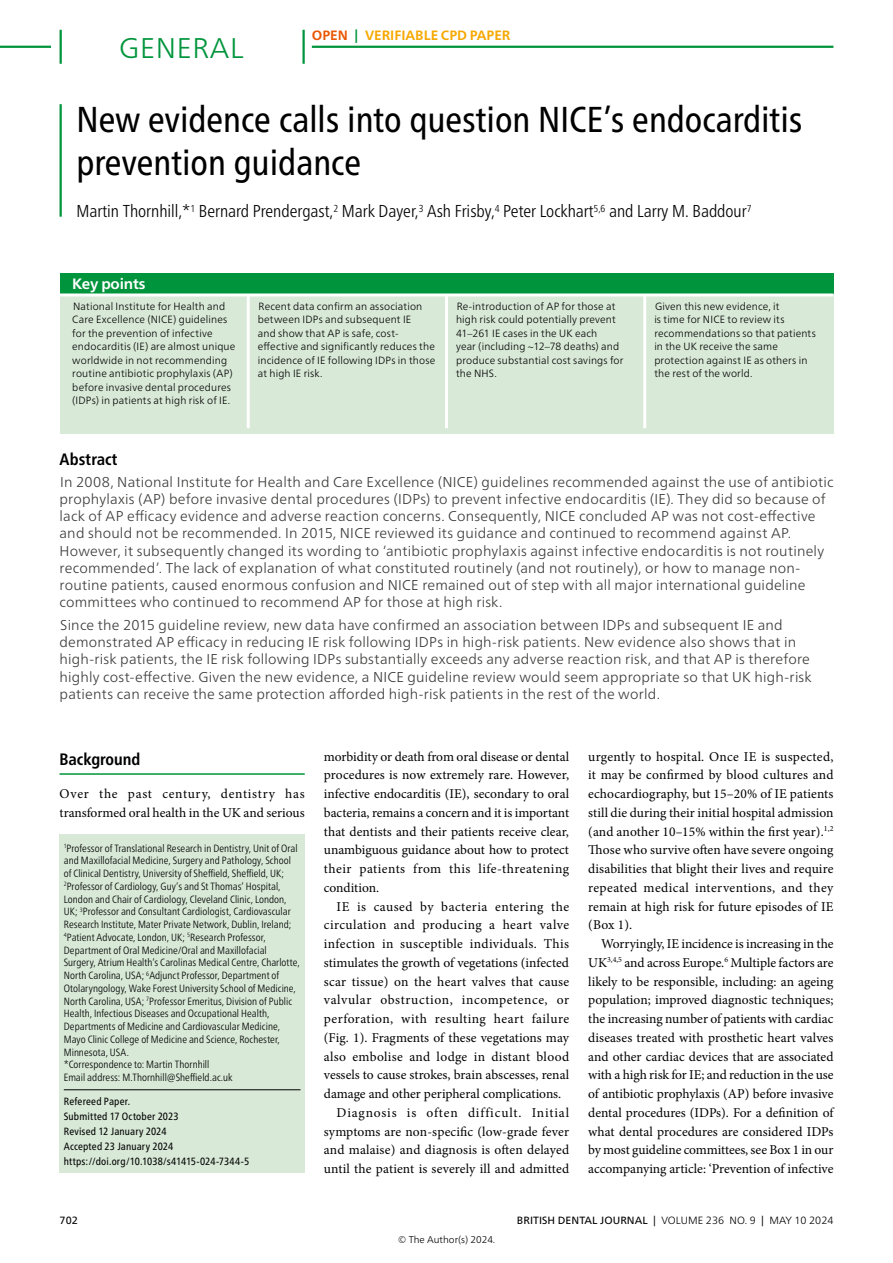
<style>
.page{position:relative;width:893px;height:1263px;background:#fff}
.page>*{position:absolute;margin:0;border:0;box-sizing:border-box;transform-origin:0 0}
.Title_3_Cnd_24pt{font:condensed 36px/43.2px "Frutiger Neue LT Pro";color:#000}
.t1{font:300 28.5px "Frutiger Neue LT Pro";letter-spacing:.025em;color:#00953c}
.Author_1{font:300 condensed 17.25px "Frutiger Neue LT Pro";color:#000}
.SectionHeading_1_MSS{font:700 condensed 16.5px "Frutiger Neue LT Pro";color:#000}
.Abstract_Heading_MSS{font:700 condensed 16.5px "Frutiger Neue LT Pro";letter-spacing:.01em;color:#000}
.Key_Points_Heading_x{font:700 15px "Frutiger Neue LT Pro";letter-spacing:-.01em;color:#fff}
.t2{font:300 14.25px/17.2px "Frutiger Neue LT Pro";letter-spacing:.015em;color:#3a3a39}
.Para_9pt_justified{font:13.5px/18.8px "Minion Pro";color:#000;text-align:justify}
.Para_9pt_justified_1st{font:13.5px/18.8px "Minion Pro";letter-spacing:.025em;color:#000;text-align:justify}
.Para_9pt_justified_1st-2{font:13.5px/18.8px "Minion Pro";letter-spacing:.005em;color:#000}
.NoXML_MSS_page_tag_top{font:700 13.5px "Frutiger Neue LT Pro";color:#f7a800}
.NoXML_Biography_MSS{font:300 condensed 10.5px/12.8px "Frutiger Neue LT Pro";letter-spacing:.005em;color:#000}
.t3{font:300 10.5px/13.5px "Frutiger Neue LT Pro";letter-spacing:.015em;color:#000}
.NoXML_article_details{font:condensed 10.5px "Frutiger Neue LT Pro";letter-spacing:.015em;color:#000}
.t4{font:10.5px "Frutiger Neue LT Pro";letter-spacing:.005em;color:#000}
.t5{font:300 9.75px "Frutiger Neue LT Pro";color:#000}
.s1{color:#ea5602}
.s2{color:#00953c}
.s3{font-weight:300}
</style>
<div class="page">
<hr style="left:60px;top:104px;width:2px;height:113px;background:#00953c">
<hr style="left:60px;top:773px;width:245px;height:2px;background:#00953c">
<div style="left:60px;top:835px;width:245px;height:338px;background:#d8e9d7"></div>
<hr style="left:64px;top:1089px;width:236px;height:1px;background:#000">
<div style="left:60px;top:273px;width:773px;height:160px;background:#d8e9d7"></div>
<div style="left:60px;top:273px;width:773px;height:20px;background:#00953c"></div>
<hr style="left:60px;top:293px;width:773px;height:3px;background:#fff">
<hr style="left:247px;top:295px;width:3px;height:133px;background:#fff">
<hr style="left:445px;top:295px;width:3px;height:133px;background:#fff">
<hr style="left:643px;top:295px;width:3px;height:133px;background:#fff">
<hr style="left:0;top:46px;width:51px;height:2px;background:#00953c">
<hr style="left:312px;top:46px;width:521px;height:2px;background:#00953c">
<hr style="left:60px;top:30px;width:2px;height:34px;background:#00953c">
<hr style="left:302px;top:30px;width:3px;height:34px;background:#00953c">
<h2 class="t1" style="left:119px;top:31px;width:126px">GENERAL</h2>
<p class="NoXML_MSS_page_tag_top" style="left:312px;top:27px;width:200px"><span class="s1">OPEN</span> <span class="s2">|</span> VERIFIABLE CPD PAPER</p>
<p class="Title_3_Cnd_24pt" style="left:77px;top:98px;width:727px">New evidence calls into question NICE’s endocarditis prevention guidance</p>
<p class="Author_1" style="left:77px;top:201px;width:676px">Martin Thornhill,*<sup>1</sup> Bernard Prendergast,<sup>2</sup> Mark Dayer,<sup>3</sup> Ash Frisby,<sup>4</sup> Peter Lockhart<sup>5,6</sup> and Larry M. Baddour<sup>7</sup></p>
<p class="Key_Points_Heading_x" style="left:72px;top:275px;width:75px">Key points</p>
<p class="t3" style="left:72px;top:300px;width:165px">National Institute for Health and Care Excellence (NICE) guidelines for the prevention of infective endocarditis (IE) are almost unique worldwide in not recommending routine antibiotic prophylaxis (AP) before invasive dental procedures (IDPs) in patients at high risk of IE.</p>
<p class="t3" style="left:258px;top:300px;width:179px">Recent data confirm an association between IDPs and subsequent IE<br>and show that AP is safe, cost&shy;effective and significantly reduces the incidence of IE following IDPs in those at high IE risk.</p>
<p class="t3" style="left:654px;top:300px;width:163px">Given this new evidence, it<br>is time for NICE to review its recommendations so that patients in the UK receive the same protection against IE as others in the rest of the world.</p>
<p class="t3" style="left:456px;top:300px;width:169px">Re-introduction of AP for those at high risk could potentially prevent<br>41–261 IE cases in the UK each<br>year (including ~12–78 deaths) and produce substantial cost savings for the NHS.</p>
<p class="Abstract_Heading_MSS" style="left:60px;top:449px;width:59px">Abstract</p>
<p class="t2" style="left:60px;top:473px;width:775px">In 2008, National Institute for Health and Care Excellence (NICE) guidelines recommended against the use of antibiotic prophylaxis (AP) before invasive dental procedures (IDPs) to prevent infective endocarditis (IE). They did so because of lack of AP efficacy evidence and adverse reaction concerns. Consequently, NICE concluded AP was not cost-effective and should not be recommended. In 2015, NICE reviewed its guidance and continued to recommend against AP.<br>However, it subsequently changed its wording to ‘antibiotic prophylaxis against infective endocarditis is not routinely recommended’. The lack of explanation of what constituted routinely (and not routinely), or how to manage non&shy;routine patients, caused enormous confusion and NICE remained out of step with all major international guideline committees who continued to recommend AP for those at high risk.</p>
<p class="t2" style="left:60px;top:616px;width:754px">Since the 2015 guideline review, new data have confirmed an association between IDPs and subsequent IE and demonstrated AP efficacy in reducing IE risk following IDPs in high-risk patients. New evidence also shows that in high-risk patients, the IE risk following IDPs substantially exceeds any adverse reaction risk, and that AP is therefore highly cost-effective. Given the new evidence, a NICE guideline review would seem appropriate so that UK high-risk patients can receive the same protection afforded high-risk patients in the rest of the world.</p>
<p class="SectionHeading_1_MSS" style="left:60px;top:749px;width:82px">Background</p>
<p class="Para_9pt_justified_1st-2" style="left:60px;top:784px;width:247px">Over the past century, dentistry has transformed oral health in the UK and serious</p>
<p class="NoXML_Biography_MSS" style="left:64px;top:841px;width:237px"><sup>1</sup>Professor of Translational Research in Dentistry, Unit of Oral and Maxillofacial Medicine, Surgery and Pathology, School of Clinical Dentistry, University of Sheffield, Sheffield, UK; <sup>2</sup>Professor of Cardiology, Guy’s and St Thomas’ Hospital, London and Chair of Cardiology, Cleveland Clinic, London, UK; <sup>3</sup>Professor and Consultant Cardiologist, Cardiovascular Research Institute, Mater Private Network, Dublin, Ireland; <sup>4</sup>Patient Advocate, London, UK; <sup>5</sup>Research Professor, Department of Oral Medicine/Oral and Maxillofacial Surgery, Atrium Health’s Carolinas Medical Centre, Charlotte, North Carolina, USA; <sup>6</sup>Adjunct Professor, Department of Otolaryngology, Wake Forest University School of Medicine, North Carolina, USA; <sup>7</sup>Professor Emeritus, Division of Public Health, Infectious Diseases and Occupational Health, Departments of Medicine and Cardiovascular Medicine, Mayo Clinic College of Medicine and Science, Rochester, Minnesota, USA.<br>*Correspondence to: Martin Thornhill<br>Email address: M.Thornhill@Sheffield.ac.uk</p>
<p class="NoXML_article_details" style="left:64px;top:1095px;width:68px">Refereed Paper.</p>
<p class="NoXML_article_details" style="left:64px;top:1110px;width:116px">Submitted 17 October 2023</p>
<p class="NoXML_article_details" style="left:64px;top:1125px;width:104px">Revised 12 January 2024</p>
<p class="NoXML_article_details" style="left:64px;top:1140px;width:111px">Accepted 23 January 2024</p>
<p class="NoXML_article_details" style="left:64px;top:1155px;width:187px">https://doi.org/10.1038/s41415-024-7344-5</p>
<p class="Para_9pt_justified_1st" style="left:324px;top:747px;width:247px">morbidity or death from oral disease or dental procedures is now extremely rare. However, infective endocarditis (IE), secondary to oral bacteria, remains a concern and it is important that dentists and their patients receive clear, unambiguous guidance about how to protect their patients from this life-threatening condition.</p>
<p class="Para_9pt_justified" style="left:324px;top:897px;width:247px;text-indent:13px">IE is caused by bacteria entering the circulation and producing a heart valve infection in susceptible individuals. This stimulates the growth of vegetations (infected scar tissue) on the heart valves that cause valvular obstruction, incompetence, or perforation, with resulting heart failure (Fig. 1). Fragments of these vegetations may also embolise and lodge in distant blood vessels to cause strokes, brain abscesses, renal damage and other peripheral complications.</p>
<p class="Para_9pt_justified" style="left:324px;top:1103px;width:247px;text-indent:13px">Diagnosis is often difficult. Initial symptoms are non-specific (low-grade fever and malaise) and diagnosis is often delayed until the patient is severely ill and admitted</p>
<p class="Para_9pt_justified" style="left:588px;top:747px;width:247px">urgently to hospital. Once IE is suspected, it may be confirmed by blood cultures and echocardiography, but 15–20% of IE patients still die during their initial hospital admission (and another 10–15% within the first year).<sup>1,2<br></sup>Those who survive often have severe ongoing disabilities that blight their lives and require repeated medical interventions, and they remain at high risk for future episodes of IE (Box 1).</p>
<p class="Para_9pt_justified" style="left:588px;top:934px;width:247px;text-indent:13px">Worryingly, IE incidence is increasing in the UK<sup>3,4,5</sup> and across Europe.<sup>6</sup> Multiple factors are likely to be responsible, including: an ageing population; improved diagnostic techniques; the increasing number of patients with cardiac diseases treated with prosthetic heart valves and other cardiac devices that are associated with a high risk for IE; and reduction in the use of antibiotic prophylaxis (AP) before invasive dental procedures (IDPs). For a definition of what dental procedures are considered IDPs by most guideline committees, see Box 1 in our accompanying article: ‘Prevention of infective</p>
<p class="t4" style="left:60px;top:1214px;width:20px">702</p>
<p class="t4" style="left:517px;top:1214px;width:318px">BRITISH DENTAL JOURNAL | <span class="s3">VOLUME 236 NO. 9</span> | <span class="s3">May 10 2024</span></p>
<p class="t5" style="left:398px;top:1234px;width:99px">© The Author(s) 2024.</p>
</div>
